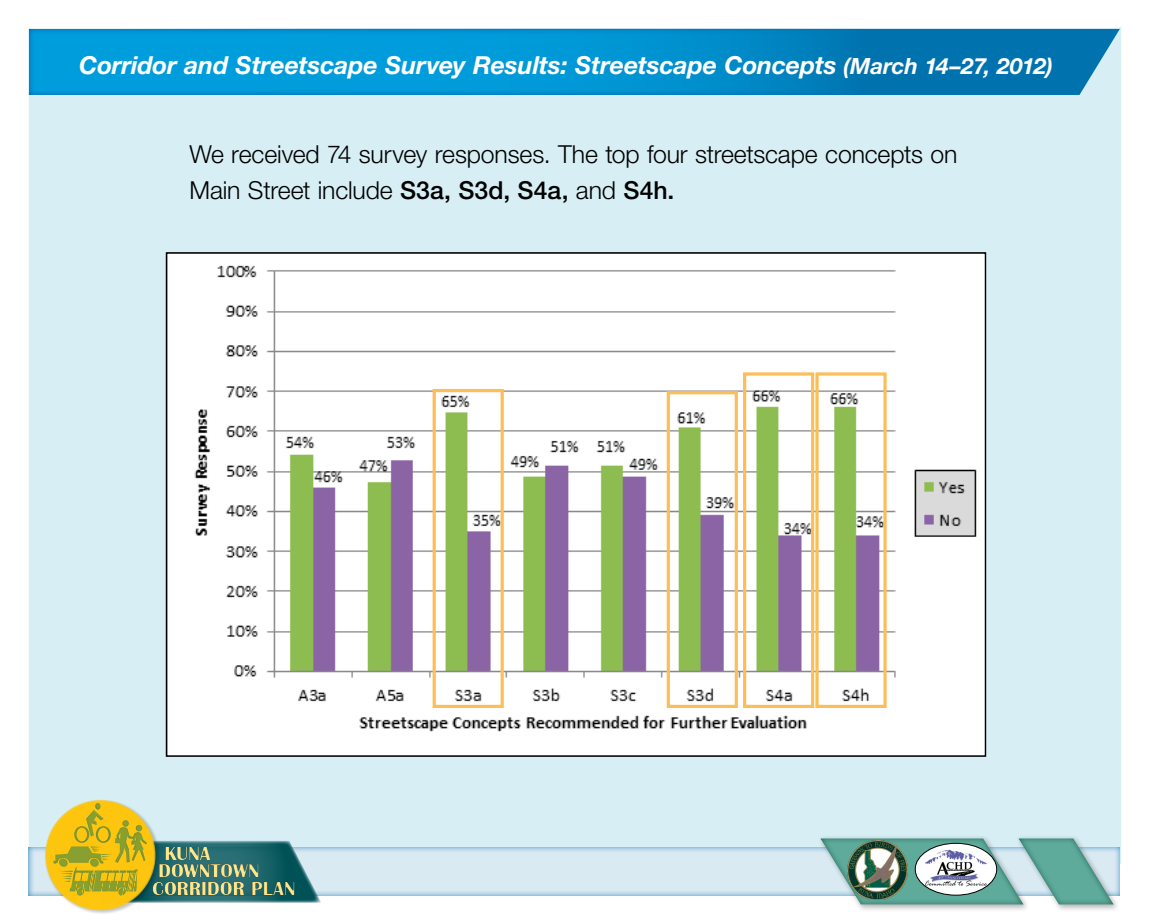
<style>
.page{position:relative;width:1152px;height:922px;background:#fff}
.page>*{position:absolute;margin:0;border:0;box-sizing:border-box;transform-origin:0 0}
.t1{font:300 24.8px/36px "Helvetica Neue LT Std";letter-spacing:-.005em;color:#000}
.t2{font:italic 700 24.8px "Helvetica Neue LT Std";letter-spacing:-.005em;color:#fff}
.t3{font:700 19.44px "Britannic";color:#ffe58b}
.s1{font-size:22.4px}
.s2{font-weight:500}
</style>
<div class="page">
<div style="left:29px;top:26px;width:1092px;height:838px;background:#d6eef4"></div>
<div style="left:29px;top:846px;width:1091px;height:50px;background:#0073ae;opacity:.75"></div>
<div style="left:818px;top:835px;width:212px;height:77px;background:#000;opacity:.3"></div>
<div style="left:1016px;top:835px;width:104px;height:77px;background:#000;opacity:.3"></div>
<svg style="left:820px;top:838px;width:198px;height:66px;background:#86bab4"></svg>
<div style="left:1018px;top:838px;width:96px;height:67px;background:#006e54;opacity:.75"></div>
<div style="left:29px;top:28px;width:1091px;height:67px;background:#0073ae;opacity:.75"></div>
<div style="left:44px;top:799px;width:116px;height:116px;background:#000;opacity:.22"></div>
<svg style="left:45px;top:799px;width:111px;height:111px"></svg>
<svg style="left:53px;top:803px;width:269px;height:99px;background:#96ab7a"></svg>
<svg style="left:915px;top:843px;width:82px;height:52px"></svg>
<img style="left:924px;top:849px;width:64px;height:37px">
<div style="left:915px;top:843px;width:82px;height:52px;border:1px solid #000;border-radius:50%"></div>
<img style="left:847px;top:840px;width:61px;height:59px">
<img style="left:168px;top:254px;width:816px;height:500px">
<div style="left:433px;top:389px;width:71px;height:319px;border:3px solid #fdbe57"></div>
<div style="left:667px;top:391px;width:71px;height:317px;border:3px solid #fdbe57"></div>
<div style="left:743px;top:372px;width:71px;height:336px;border:3px solid #fdbe57"></div>
<div style="left:815px;top:372px;width:72px;height:336px;border:3px solid #fdbe57"></div>
<p class="t2" style="left:79px;top:50px;width:975px">Corridor and Streetscape Survey Results: Streetscape Concepts <span class="s1">(March 14–27, 2012)</span></p>
<p class="t1" style="left:189px;top:136px;width:769px">We received 74 survey responses. The top four streetscape concepts on<br>Main Street include <span class="s2">S3a, S3d, S4a,</span> and <span class="s2">S4h.</span></p>
<p class="t3" style="left:164px;top:842px;width:48px">KUNA</p>
<p class="t3" style="left:158px;top:859px;width:103px">DOWNTOWN</p>
<p class="t3" style="left:152px;top:877px;width:145px">CORRIDOR PLAN</p>
</div>
